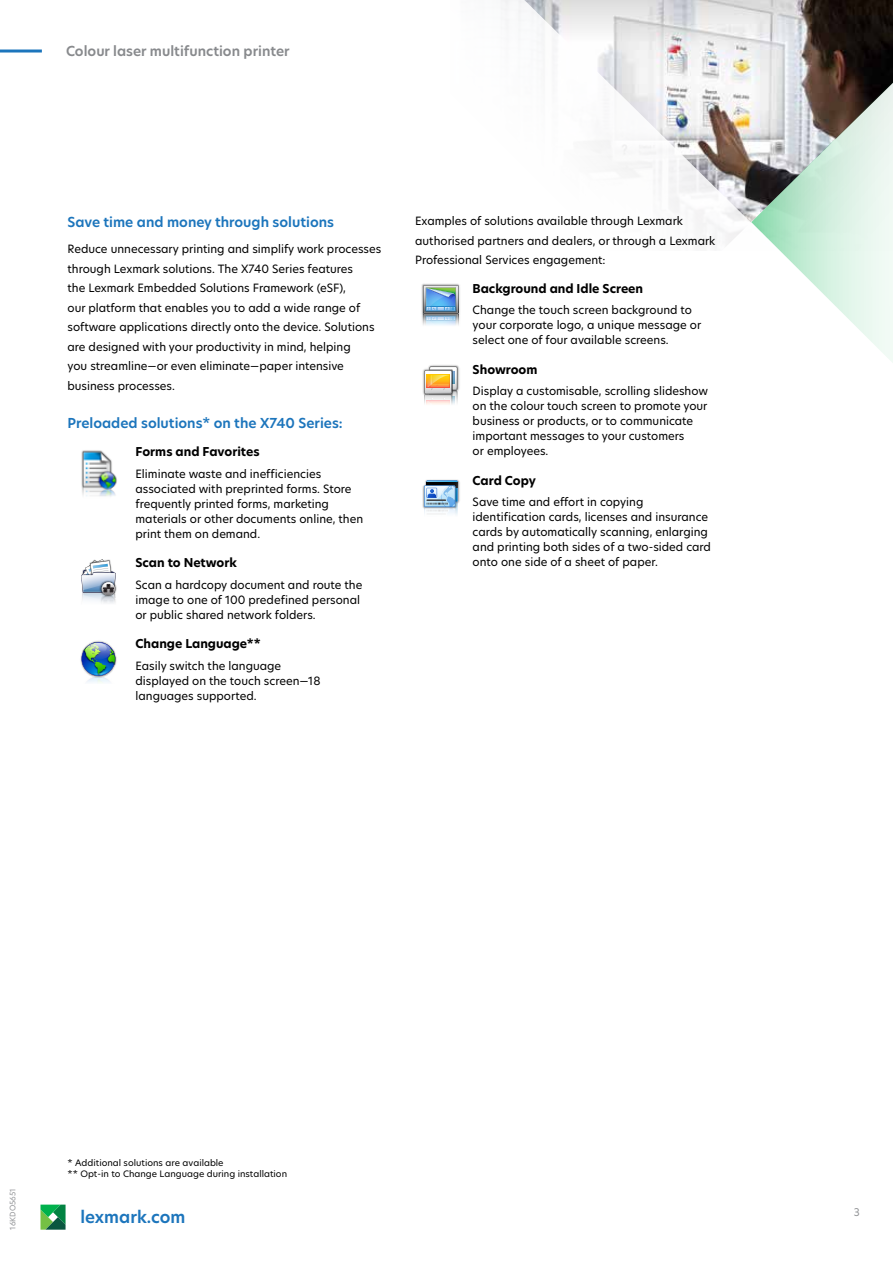
<style>
.page{position:relative;width:893px;height:1263px;background:#fff}
.page>*{position:absolute;margin:0;border:0;box-sizing:border-box;transform-origin:0 0}
.t1{font:600 16.5px "TP Hero";color:#1c75bc}
.t2{font:600 13.5px "TP Hero";color:#1c75bc}
.t3{font:600 13.5px "TP Hero";color:#888a8d}
.t4{font:700 12px "TP Hero";color:#000}
.t5{font:11.25px/15px "TP Hero";color:#000}
.t6{font:10.5px "TP Hero";color:#939598}
.t7{font:8.7px/10.5px "TP Hero";color:#000}
.t8{font:7.5px "TP Hero";color:#939598}
</style>
<div class="page">
<hr style="left:0;top:50px;width:42px;height:3px;background:#1c75bc">
<svg style="left:40px;top:1204px;width:26px;height:26px"></svg>
<svg style="left:457px;top:0;width:436px;height:403px"></svg>
<svg style="left:751px;top:43px;width:142px;height:359px"></svg>
<img style="left:81px;top:450px;width:36px;height:47px">
<svg style="left:81px;top:559px;width:35px;height:44px"></svg>
<svg style="left:80px;top:642px;width:37px;height:40px"></svg>
<img style="left:421px;top:283px;width:40px;height:28px">
<img style="left:421px;top:311px;width:40px;height:26px">
<svg style="left:423px;top:285px;width:35px;height:52px"></svg>
<img style="left:422px;top:364px;width:38px;height:33px">
<svg style="left:424px;top:366px;width:33px;height:39px"></svg>
<img style="left:422px;top:479px;width:38px;height:29px">
<svg style="left:424px;top:480px;width:34px;height:35px"></svg>
<p class="t3" style="left:66px;top:42px;width:225px">Colour laser multifunction printer</p>
<p class="t2" style="left:68px;top:213px;width:268px">Save time and money through solutions</p>
<p class="t5" style="left:68px;top:239px;width:315px;line-height:19.5px">Reduce unnecessary printing and simplify work processes through Lexmark solutions. The X740 Series features<br>the Lexmark Embedded Solutions Framework (eSF),<br>our platform that enables you to add a wide range of software applications directly onto the device. Solutions are designed with your productivity in mind, helping<br>you streamline—or even eliminate—paper intensive business processes.</p>
<p class="t2" style="left:68px;top:414px;width:277px">Preloaded solutions* on the X740 Series:</p>
<p class="t4" style="left:135px;top:444px;width:126px">Forms and Favorites</p>
<p class="t5" style="left:135px;top:466px;width:229px">Eliminate waste and inefficiencies associated with preprinted forms. Store frequently printed forms, marketing materials or other documents online, then print them on demand.</p>
<p class="t4" style="left:135px;top:555px;width:103px">Scan to Network</p>
<p class="t5" style="left:135px;top:577px;width:228px">Scan a hardcopy document and route the image to one of 100 predefined personal or public shared network folders.</p>
<p class="t4" style="left:135px;top:636px;width:127px">Change Language**</p>
<p class="t5" style="left:135px;top:658px;width:186px">Easily switch the language displayed on the touch screen—18 languages supported.</p>
<p class="t5" style="left:415px;top:211px;width:302px;line-height:19.5px">Examples of solutions available through Lexmark authorised partners and dealers, or through a Lexmark<br>Professional Services engagement:</p>
<p class="t4" style="left:473px;top:280px;width:172px">Background and Idle Screen</p>
<p class="t5" style="left:473px;top:302px;width:230px">Change the touch screen background to your corporate logo, a unique message or select one of four available screens.</p>
<p class="t4" style="left:473px;top:361px;width:66px">Showroom</p>
<p class="t5" style="left:473px;top:383px;width:237px">Display a customisable, scrolling slideshow on the colour touch screen to promote your business or products, or to communicate important messages to your customers<br>or employees.</p>
<p class="t4" style="left:473px;top:472px;width:65px">Card Copy</p>
<p class="t5" style="left:473px;top:494px;width:240px">Save time and effort in copying identification cards, licenses and insurance cards by automatically scanning, enlarging and printing both sides of a two-sided card onto one side of a sheet of paper.</p>
<p class="t8" style="left:8px;top:1230px;width:43px;rotate:-90deg">16KDO5651</p>
<p class="t7" style="left:68px;top:1157px;width:221px">* Additional solutions are available<br>** Opt-in to Change Language during installation</p>
<h1 class="t1" style="left:80px;top:1206px;width:106px">lexmark.com</h1>
<p class="t6" style="left:854px;top:1205px;width:8px">3</p>
</div>
